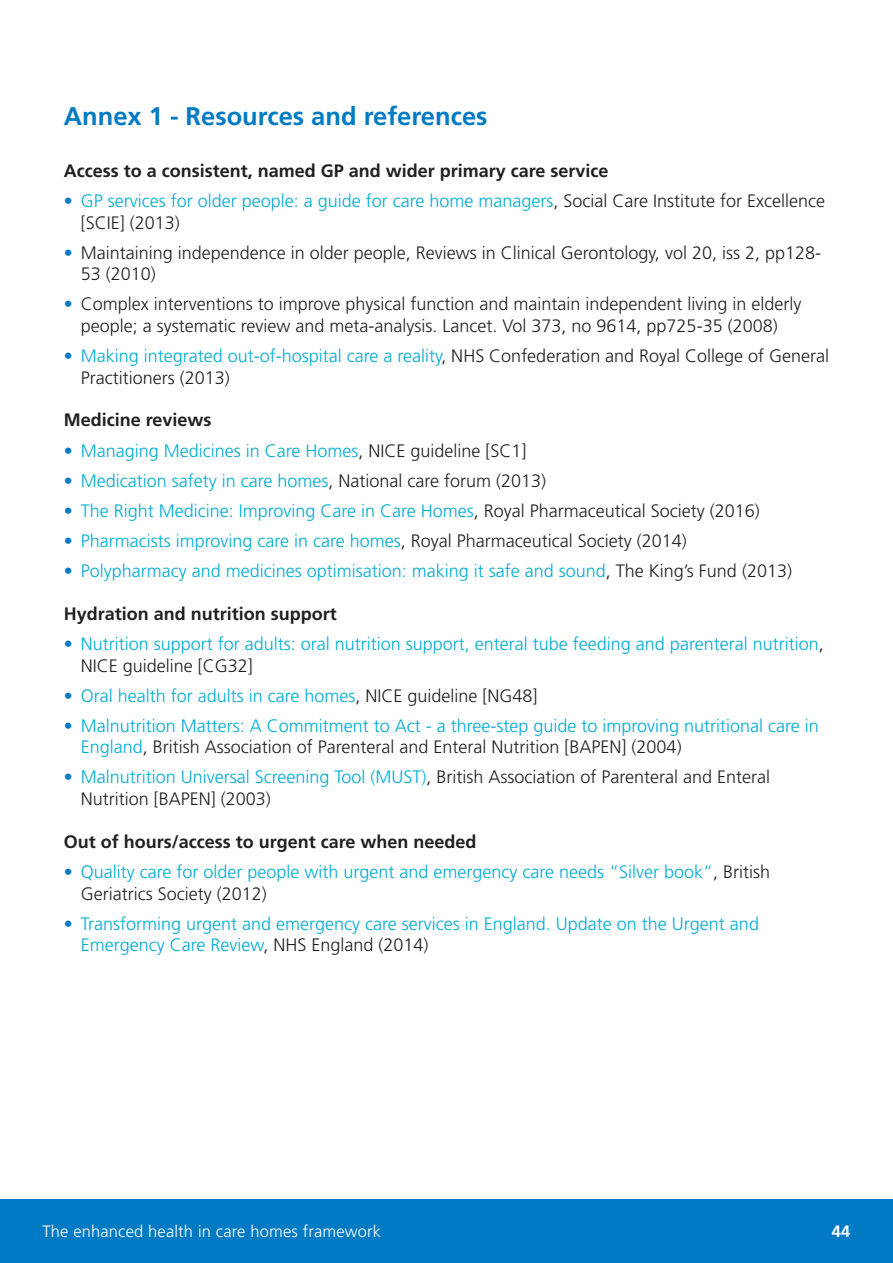
<style>
.page{position:relative;width:893px;height:1263px;background:#fff}
.page>*{position:absolute;margin:0;border:0;box-sizing:border-box;transform-origin:0 0}
.t1{font:700 25.5px "Frutiger";color:#007ac3}
.t2{font:300 18px/21.6px "Frutiger";color:#00acd5}
.t3{font:300 18px/21.6px "Frutiger";color:#231f20}
.t4{font:700 18px "Frutiger";color:#231f20}
.t5{font:300 16.5px "Frutiger";letter-spacing:.01em;color:#fff}
.t6{font:700 16.5px "Frutiger";color:#fff}
.s1{color:#007ac3}
.s2{color:#231f20}
.s3{color:#00acd5}
</style>
<div class="page">
<div style="left:0;top:1199px;width:893px;height:64px;background:#007ac3"></div>
<p class="t1" style="left:64px;top:102px;width:425px">Annex 1 - Resources and references</p>
<p class="t4" style="left:64px;top:160px;width:546px">Access to a consistent, named GP and wider primary care service</p>
<p class="t2" style="left:81px;top:190px;width:746px;text-indent:-17px"><span class="s1">•</span> GP services for older people: a guide for care home managers<span class="s2">, Social Care Institute for Excellence [SCIE] (2013)</span></p>
<p class="t3" style="left:81px;top:242px;width:742px;text-indent:-17px"><span class="s1">•</span> Maintaining independence in older people, Reviews in Clinical Gerontology, vol 20, iss 2, pp128-<br>53 (2010)</p>
<p class="t3" style="left:64px;top:294px;width:739px;text-align:center"><span class="s1">•</span> Complex interventions to improve physical function and maintain independent living in elderly people; a systematic review and meta-analysis. Lancet. Vol 373, no 9614, pp725-35 (2008)</p>
<p class="t3" style="left:81px;top:345px;width:750px;text-indent:-17px"><span class="s1">•</span> <span class="s3">Making integrated out-of-hospital care a reality</span>, NHS Confederation and Royal College of General<br>Practitioners (2013)</p>
<p class="t4" style="left:64px;top:410px;width:149px">Medicine reviews</p>
<p class="t2" style="left:64px;top:440px;width:464px"><span class="s1">•</span> Managing Medicines in Care Homes<span class="s2">, NICE guideline [SC1]</span></p>
<p class="t2" style="left:64px;top:470px;width:484px"><span class="s1">•</span> Medication safety in care homes<span class="s2">, National care forum (2013)</span></p>
<p class="t2" style="left:64px;top:500px;width:698px"><span class="s1">•</span> The Right Medicine: Improving Care in Care Homes<span class="s2">, Royal Pharmaceutical Society (2016)</span></p>
<p class="t2" style="left:64px;top:530px;width:625px"><span class="s1">•</span> Pharmacists improving care in care homes<span class="s2">, Royal Pharmaceutical Society (2014)</span></p>
<p class="t2" style="left:64px;top:560px;width:730px"><span class="s1">•</span> Polypharmacy and medicines optimisation: making it safe and sound<span class="s2">, The King’s Fund (2013)</span></p>
<p class="t4" style="left:64px;top:603px;width:275px">Hydration and nutrition support</p>
<p class="t2" style="left:81px;top:633px;width:744px;text-indent:-17px"><span class="s1">•</span> Nutrition support for adults: oral nutrition support, enteral tube feeding and parenteral nutrition<span class="s2">,<br>NICE guideline [CG32]</span></p>
<p class="t2" style="left:64px;top:685px;width:475px"><span class="s1">•</span> Oral health for adults in care homes<span class="s2">, NICE guideline [NG48]</span></p>
<p class="t2" style="left:81px;top:715px;width:740px;text-indent:-17px"><span class="s1">•</span> Malnutrition Matters: A Commitment to Act - a three-step guide to improving nutritional care in<br>England<span class="s2">, British Association of Parenteral and Enteral Nutrition [BAPEN] (2004)</span></p>
<p class="t3" style="left:81px;top:767px;width:691px;text-indent:-17px"><span class="s1">•</span> <span class="s3">Malnutrition Universal Screening Tool (MUST)</span>, British Association of Parenteral and Enteral<br>Nutrition [BAPEN] (2003)</p>
<p class="t4" style="left:64px;top:831px;width:414px">Out of hours/access to urgent care when needed</p>
<p class="t2" style="left:81px;top:861px;width:691px;text-indent:-17px"><span class="s1">•</span> Quality care for older people with urgent and emergency care needs “Silver book”<span class="s2">, British<br>Geriatrics Society (2012)</span></p>
<p class="t2" style="left:81px;top:913px;width:680px;text-indent:-17px"><span class="s1">•</span> Transforming urgent and emergency care services in England. Update on the Urgent and<br>Emergency Care Review<span class="s2">, NHS England (2014)</span></p>
<p class="t5" style="left:43px;top:1222px;width:340px">The enhanced health in care homes framework</p>
<p class="t6" style="left:832px;top:1222px;width:20px">44</p>
</div>
